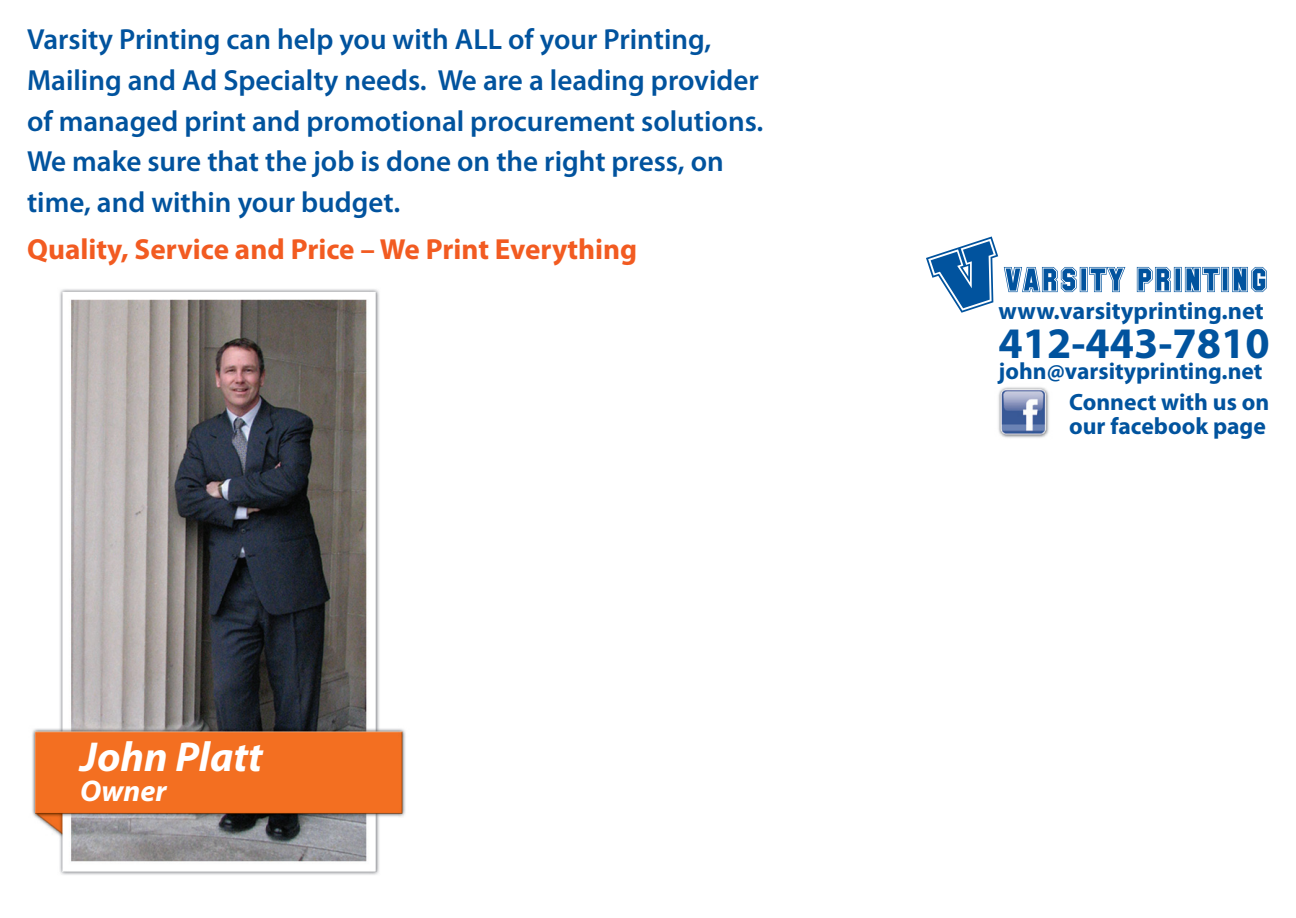
<style>
.page{position:relative;width:1296px;height:918px;background:#fff}
.page>*{position:absolute;margin:0;border:0;box-sizing:border-box;transform-origin:0 0}
.t1{font:700 43.8px "Myriad Pro";color:#01539e}
.t2{font:italic 700 42px "Myriad Pro";color:#fff}
.t3{font:italic 700 30px "Myriad Pro";color:#fff}
.t4{font:600 29.1px/40.8px "Myriad Pro";color:#01539e}
.t5{font:700 29.1px "Myriad Pro";color:#f25b21}
.t6{font:700 24.3px "Myriad Pro";color:#01539e}
.t7{font:700 23.7px "Myriad Pro";color:#01539e}
.t8{font:700 23.4px "Myriad Pro";color:#01539e}
</style>
<div class="page">
<svg style="left:926px;top:236px;width:72px;height:77px"></svg>
<svg style="left:1004px;top:267px;width:73px;height:25px"></svg>
<svg style="left:1080px;top:267px;width:8px;height:25px"></svg>
<svg style="left:1089px;top:267px;width:36px;height:25px"></svg>
<svg style="left:1137px;top:267px;width:34px;height:25px"></svg>
<svg style="left:1174px;top:267px;width:8px;height:25px"></svg>
<svg style="left:1185px;top:267px;width:35px;height:25px"></svg>
<svg style="left:1221px;top:267px;width:8px;height:25px"></svg>
<svg style="left:1232px;top:267px;width:35px;height:25px"></svg>
<img style="left:998px;top:387px;width:51px;height:51px">
<img style="left:32px;top:289px;width:374px;height:586px">
<p class="t4" style="left:27px;top:18px;width:738px">Varsity Printing can help you with ALL of your Printing, Mailing and Ad Specialty needs. We are a leading provider of managed print and promotional procurement solutions.<br>We make sure that the job is done on the right press, on time, and within your budget.</p>
<p class="t5" style="left:27px;top:231px;width:612px">Quality, Service and Price – We Print Everything</p>
<p class="t2" style="left:80px;top:730px;width:184px">John Platt</p>
<p class="t3" style="left:80px;top:772px;width:88px">Owner</p>
<p class="t6" style="left:999px;top:295px;width:267px">www.varsityprinting.net</p>
<p class="t1" style="left:999px;top:315px;width:273px">412-443-7810</p>
<p class="t8" style="left:999px;top:356px;width:265px">john@varsityprinting.net</p>
<p class="t7" style="left:1069px;top:387px;width:202px">Connect with us on</p>
<p class="t7" style="left:1069px;top:411px;width:198px">our facebook page</p>
</div>
